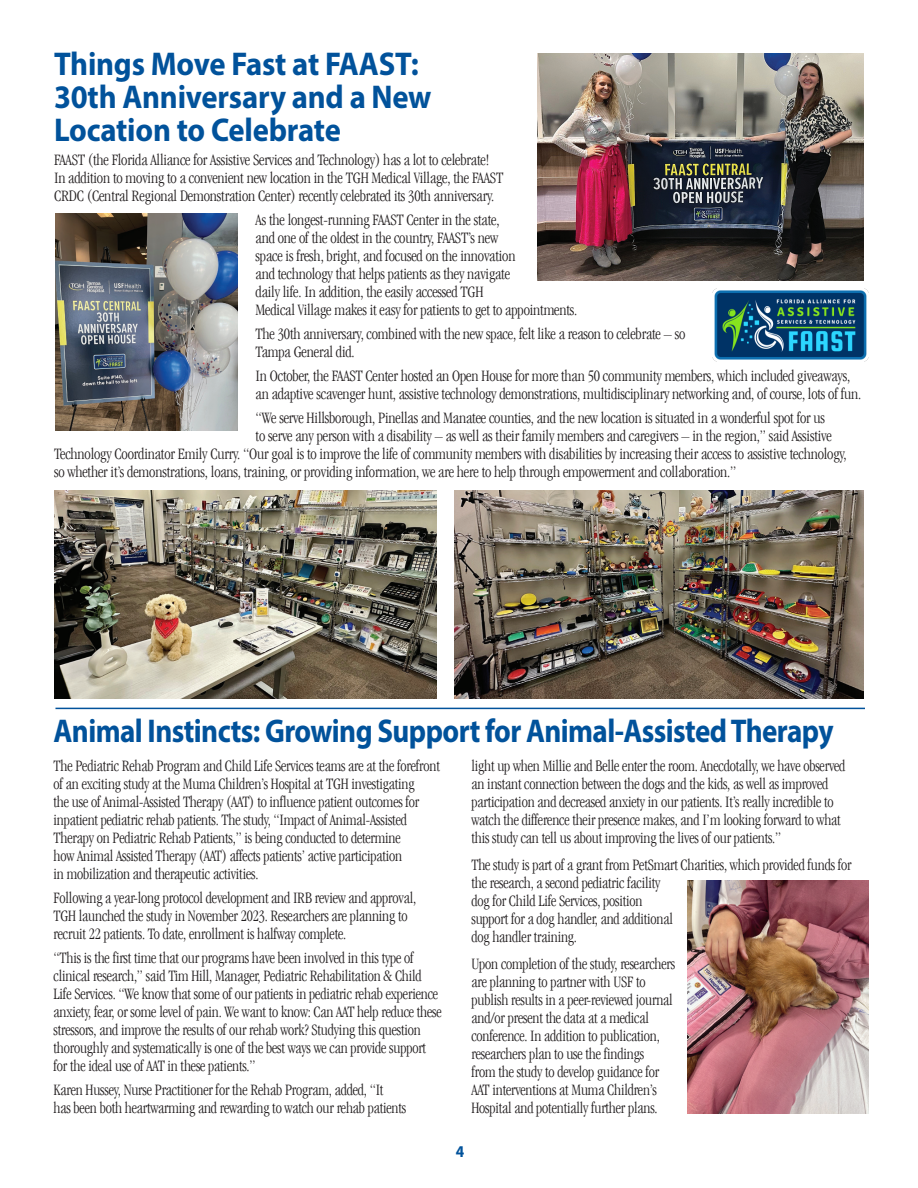
<style>
.page{position:relative;width:918px;height:1188px;background:#fff}
.page>*{position:absolute;margin:0;border:0;box-sizing:border-box;transform-origin:0 0}
.head_22-22_master{font:700 33px/33px "Myriad Pro";letter-spacing:-.02em;color:#01529b;scale:.93 1}
.head_22-22_master-2{font:700 33px "Myriad Pro";letter-spacing:-.02em;color:#01529b;scale:.88 1}
.txt_11-12_master{font:300 condensed 16.5px/18px "Garamond LT";letter-spacing:-.01em;color:#231f20;scale:.96 1}
.txt_11-12_master-2{font:300 condensed 16.5px/18px "Garamond LT";letter-spacing:-.01em;color:#231f20}
.t1{font:700 16.5px "Myriad Pro";color:#01529b;scale:.93 1}
</style>
<div class="page">
<img style="left:55px;top:213px;width:183px;height:217px">
<img style="left:538px;top:53px;width:326px;height:227px">
<img style="left:454px;top:491px;width:410px;height:207px">
<img style="left:54px;top:491px;width:382px;height:207px">
<hr style="left:55px;top:708px;width:810px;height:1px;background:#01529b">
<img style="left:712px;top:288px;width:156px;height:73px">
<img style="left:687px;top:881px;width:181px;height:232px">
<p class="head_22-22_master" style="left:54px;top:46px;width:408px">Things Move Fast at FAAST:<br>30th Anniversary and a New<br>Location to Celebrate</p>
<p class="txt_11-12_master-2" style="left:54px;top:151px;width:451px">FAAST (the Florida Alliance for Assistive Services and Technology) has a lot to celebrate!<br>In addition to moving to a convenient new location in the TGH Medical Village, the FAAST<br>CRDC (Central Regional Demonstration Center) recently celebrated its 30th anniversary.</p>
<p class="txt_11-12_master-2" style="left:256px;top:211px;width:323px">As the longest-running FAAST Center in the state,<br>and one of the oldest in the country, FAAST’s new<br>space is fresh, bright, and focused on the innovation<br>and technology that helps patients as they navigate<br>daily life. In addition, the easily accessed TGH<br>Medical Village makes it easy for patients to get to appointments.</p>
<p class="txt_11-12_master-2" style="left:256px;top:325px;width:431px">The 30th anniversary, combined with the new space, felt like a reason to celebrate – so<br>Tampa General did.</p>
<p class="txt_11-12_master-2" style="left:256px;top:367px;width:607px">In October, the FAAST Center hosted an Open House for more than 50 community members, which included giveaways, an adaptive scavenger hunt, assistive technology demonstrations, multidisciplinary networking and, of course, lots of fun.</p>
<p class="txt_11-12_master-2" style="left:256px;top:409px;width:571px">“We serve Hillsborough, Pinellas and Manatee counties, and the new location is situated in a wonderful spot for us</p>
<p class="txt_11-12_master-2" style="left:256px;top:427px;width:578px">to serve any person with a disability – as well as their family members and caregivers – in the region,” said Assistive</p>
<p class="txt_11-12_master-2" style="left:54px;top:445px;width:794px">Technology Coordinator Emily Curry. “Our goal is to improve the life of community members with disabilities by increasing their access to assistive technology,</p>
<p class="txt_11-12_master-2" style="left:54px;top:463px;width:684px">so whether it’s demonstrations, loans, training, or providing information, we are here to help through empowerment and collaboration.”</p>
<p class="head_22-22_master-2" style="left:54px;top:709px;width:888px">Animal Instincts: Growing Support for Animal‑Assisted Therapy</p>
<p class="txt_11-12_master" style="left:54px;top:756px;width:404px">The Pediatric Rehab Program and Child Life Services teams are at the forefront of an exciting study at the Muma Children’s Hospital at TGH investigating<br>the use of Animal-Assisted Therapy (AAT) to influence patient outcomes for inpatient pediatric rehab patients. The study, “Impact of Animal-Assisted Therapy on Pediatric Rehab Patients,” is being conducted to determine<br>how Animal Assisted Therapy (AAT) affects patients’ active participation<br>in mobilization and therapeutic activities.</p>
<p class="txt_11-12_master" style="left:54px;top:888px;width:379px">Following a year-long protocol development and IRB review and approval,<br>TGH launched the study in November 2023. Researchers are planning to recruit 22 patients. To date, enrollment is halfway complete.</p>
<p class="txt_11-12_master" style="left:54px;top:948px;width:406px">“This is the first time that our programs have been involved in this type of clinical research,” said Tim Hill, Manager, Pediatric Rehabilitation &amp; Child Life Services. “We know that some of our patients in pediatric rehab experience anxiety, fear, or some level of pain. We want to know: Can AAT help reduce these stressors, and improve the results of our rehab work? Studying this question thoroughly and systematically is one of the best ways we can provide support for the ideal use of AAT in these patients.”</p>
<p class="txt_11-12_master" style="left:54px;top:1080px;width:369px">Karen Hussey, Nurse Practitioner for the Rehab Program, added, “It<br>has been both heartwarming and rewarding to watch our rehab patients</p>
<p class="txt_11-12_master" style="left:472px;top:756px;width:391px">light up when Millie and Belle enter the room. Anecdotally, we have observed an instant connection between the dogs and the kids, as well as improved participation and decreased anxiety in our patients. It’s really incredible to watch the difference their presence makes, and I’m looking forward to what this study can tell us about improving the lives of our patients.”</p>
<p class="txt_11-12_master" style="left:472px;top:855px;width:397px">The study is part of a grant from PetSmart Charities, which provided funds for the research, a second pediatric facility<br>dog for Child Life Services, position<br>support for a dog handler, and additional<br>dog handler training.</p>
<p class="txt_11-12_master" style="left:472px;top:954px;width:214px">Upon completion of the study, researchers are planning to partner with USF to publish results in a peer-reviewed journal and/or present the data at a medical conference. In addition to publication, researchers plan to use the findings<br>from the study to develop guidance for AAT interventions at Muma Children’s Hospital and potentially further plans.</p>
<p class="t1" style="left:456px;top:1141px;width:11px">4</p>
</div>
